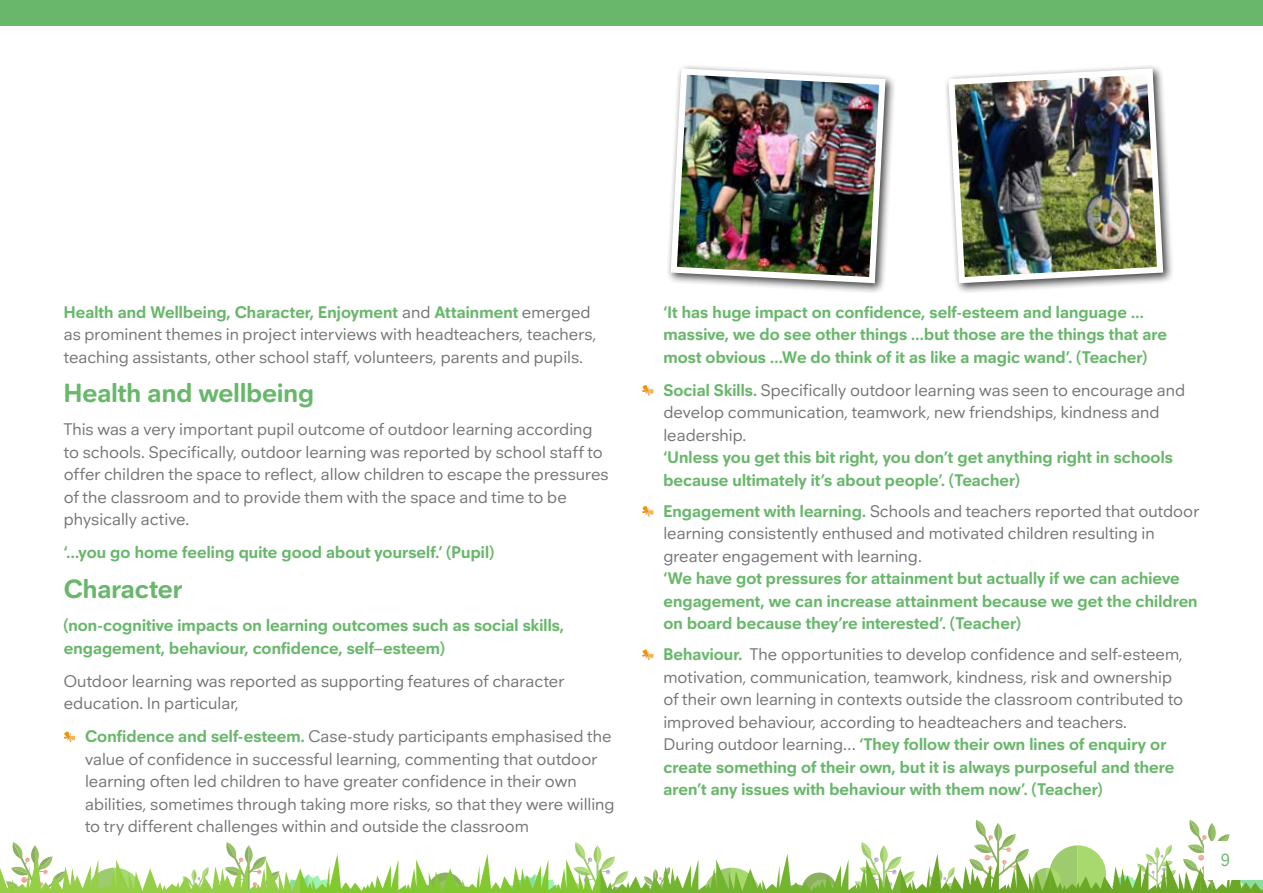
<style>
.page{position:relative;width:1263px;height:893px;background:#fff}
.page>*{position:absolute;margin:0;border:0;box-sizing:border-box;transform-origin:0 0}
.t1{font:700 27px "Neuzeitfor Plymouth";letter-spacing:.005em;color:#68b76b}
.t2{font:18px "Neuzeitfor Plymouth";color:#68b76b}
.t3{font:17.25px/22.5px "Neuzeitfor Plymouth";color:#747373}
.t4{font:700 17.25px/22.5px "Neuzeitfor Plymouth";letter-spacing:.005em;color:#68b76b}
.s1{font-weight:700;color:#68b76b}
</style>
<div class="page">
<div style="left:0;top:0;width:1263px;height:26px;background:#68b76b"></div>
<svg style="left:63px;top:731px;width:13px;height:12px"></svg>
<svg style="left:642px;top:385px;width:12px;height:11px"></svg>
<svg style="left:642px;top:506px;width:12px;height:11px"></svg>
<svg style="left:642px;top:649px;width:12px;height:12px"></svg>
<svg style="left:0;top:820px;width:1263px;height:73px"></svg>
<div style="left:1204px;top:841px;width:59px;height:38px;background:#fff"></div>
<div style="left:944px;top:64px;width:230px;height:230px;background:#000;opacity:.75"></div>
<img style="left:945px;top:65px;width:221px;height:221px">
<div style="left:666px;top:64px;width:230px;height:230px;background:#000;opacity:.75"></div>
<img style="left:667px;top:65px;width:222px;height:221px">
<p class="t3" style="left:64px;top:300px;width:534px"><span class="s1">Health and Wellbeing, Character, Enjoyment</span> and <span class="s1">Attainment</span> emerged as prominent themes in project interviews with headteachers, teachers, teaching assistants, other school staff, volunteers, parents and pupils.</p>
<h1 class="t1" style="left:64px;top:377px;width:252px">Health and wellbeing</h1>
<p class="t3" style="left:64px;top:418px;width:546px">This was a very important pupil outcome of outdoor learning according to schools. Specifically, outdoor learning was reported by school staff to offer children the space to reflect, allow children to escape the pressures of the classroom and to provide them with the space and time to be physically active.</p>
<p class="t4" style="left:64px;top:541px;width:432px">‘…you go home feeling quite good about yourself.’ (Pupil)</p>
<h1 class="t1" style="left:64px;top:572px;width:120px">Character</h1>
<p class="t4" style="left:64px;top:614px;width:502px">(non-cognitive impacts on learning outcomes such as social skills, engagement, behaviour, confidence, self–esteem)</p>
<p class="t3" style="left:64px;top:669px;width:502px">Outdoor learning was reported as supporting features of character education. In particular,</p>
<p class="t3" style="left:85px;top:725px;width:531px"><span class="s1">Confidence and self-esteem.</span> Case-study participants emphasised the value of confidence in successful learning, commenting that outdoor learning often led children to have greater confidence in their own abilities, sometimes through taking more risks, so that they were willing to try different challenges within and outside the classroom</p>
<p class="t4" style="left:663px;top:300px;width:505px">‘It has huge impact on confidence, self-esteem and language … massive, we do see other things …but those are the things that are most obvious …We do think of it as like a magic wand’. (Teacher)</p>
<p class="t3" style="left:663px;top:379px;width:523px"><span class="s1">Social Skills.</span> Specifically outdoor learning was seen to encourage and develop communication, teamwork, new friendships, kindness and leadership.</p>
<p class="t4" style="left:663px;top:446px;width:511px">‘Unless you get this bit right, you don’t get anything right in schools because ultimately it’s about people’. (Teacher)</p>
<p class="t3" style="left:663px;top:500px;width:537px"><span class="s1">Engagement with learning.</span> Schools and teachers reported that outdoor learning consistently enthused and motivated children resulting in greater engagement with learning.</p>
<p class="t4" style="left:663px;top:567px;width:536px">‘We have got pressures for attainment but actually if we can achieve engagement, we can increase attainment because we get the children on board because they’re interested’. (Teacher)</p>
<p class="t3" style="left:663px;top:643px;width:521px"><span class="s1">Behaviour.</span> The opportunities to develop confidence and self-esteem, motivation, communication, teamwork, kindness, risk and ownership of their own learning in contexts outside the classroom contributed to improved behaviour, according to headteachers and teachers.<br>During outdoor learning… <span class="s1">‘They follow their own lines of enquiry or create something of their own, but it is always purposeful and there aren’t any issues with behaviour with them now’. (Teacher)</span></p>
<p class="t2" style="left:1221px;top:849px;width:10px">9</p>
</div>
